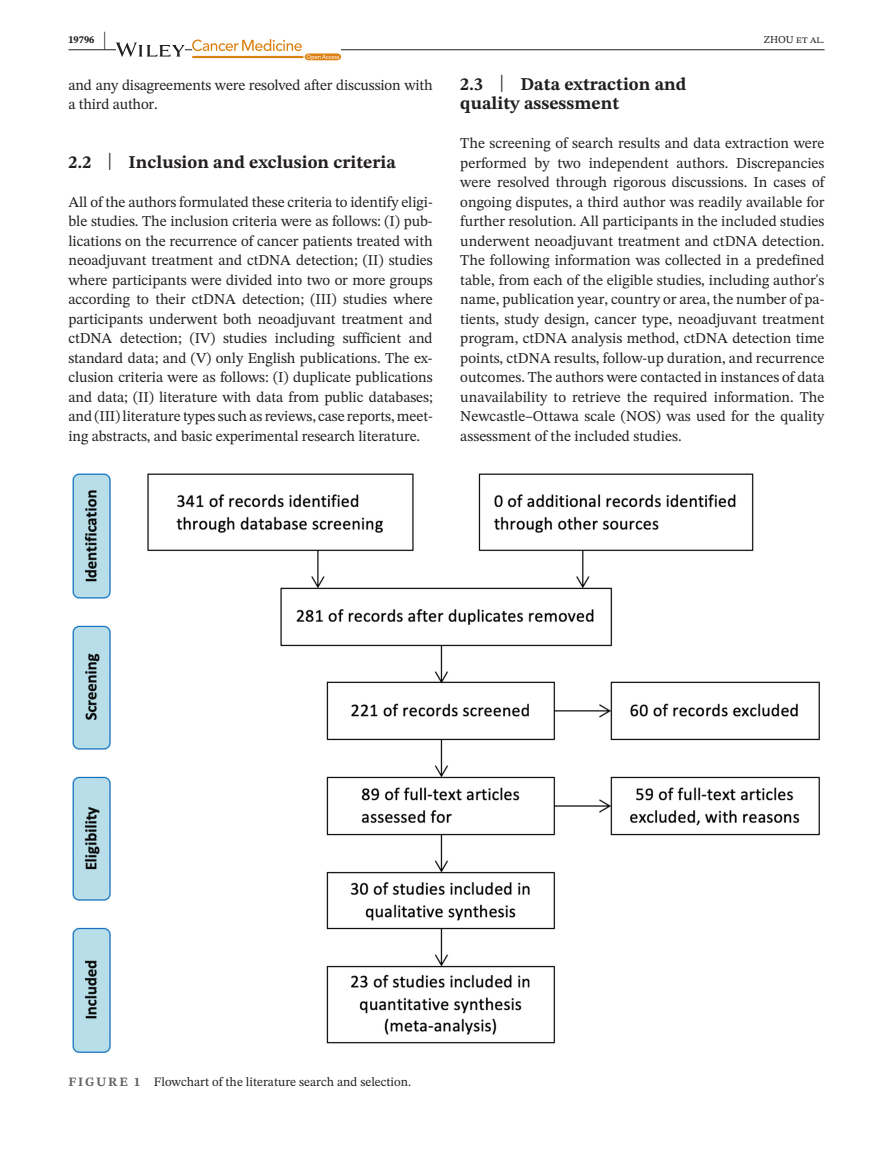
<style>
.page{position:relative;width:893px;height:1174px;background:#fff}
.page>*{position:absolute;margin:0;border:0;box-sizing:border-box;transform-origin:0 0}
.t1{font:700 18px/19.5px "STIX Two Text";color:#231f20}
.t2{font:15px/19.5px "STIX Two Text";letter-spacing:-.005em;color:#231f20;text-align:justify}
.t3{font:12.75px "STIX Two Text";color:#231f20}
.t4{font:10.5px "STIX Two Text";color:#231f20}
.t5{font:700 10.5px "STIX Two Text";color:#231f20}
.s1{font-size:21px}
.s2{font-weight:400;font-size:23.7px}
.s3{font-weight:700;color:#636366}
</style>
<div class="page">
<hr style="left:68px;top:49px;width:756px;height:1px;background:#231f20">
<svg style="left:116px;top:43px;width:69px;height:14px"></svg>
<svg style="left:192px;top:39px;width:149px;height:21px"></svg>
<img style="left:72px;top:474px;width:748px;height:579px">
<p class="t5" style="left:68px;top:32px;width:39px">19796 <span class="s1">|</span></p>
<p class="t4" style="left:764px;top:32px;width:62px">ZHOU et al.</p>
<p class="t2" style="left:68px;top:75px;width:366px">and any disagreements were resolved after discussion with a third author.</p>
<p class="t1" style="left:460px;top:74px;width:228px">2.3 <span class="s2">|</span> Data extraction and quality assessment</p>
<p class="t2" style="left:460px;top:133px;width:366px">The screening of search results and data extraction were performed by two independent authors. Discrepancies were resolved through rigorous discussions. In cases of ongoing disputes, a third author was readily available for further resolution. All participants in the included studies underwent neoadjuvant treatment and ctDNA detection.<br>The following information was collected in a predefined table, from each of the eligible studies, including author's name, publication year, country or area, the number of pa&shy;tients, study design, cancer type, neoadjuvant treatment program, ctDNA analysis method, ctDNA detection time points, ctDNA results, follow-up duration, and recurrence outcomes. The authors were contacted in instances of data unavailability to retrieve the required information. The Newcastle–Ottawa scale (NOS) was used for the quality assessment of the included studies.</p>
<p class="t1" style="left:68px;top:152px;width:329px">2.2 <span class="s2">|</span> Inclusion and exclusion criteria</p>
<p class="t2" style="left:68px;top:192px;width:366px">All of the authors formulated these criteria to identify eligi&shy;ble studies. The inclusion criteria were as follows: (I) pub&shy;lications on the recurrence of cancer patients treated with neoadjuvant treatment and ctDNA detection; (II) studies where participants were divided into two or more groups according to their ctDNA detection; (III) studies where participants underwent both neoadjuvant treatment and ctDNA detection; (IV) studies including sufficient and standard data; and (V) only English publications. The ex&shy;clusion criteria were as follows: (I) duplicate publications and data; (II) literature with data from public databases; and (III) literature types such as reviews, case reports, meet&shy;ing abstracts, and basic experimental research literature.</p>
<p class="t3" style="left:68px;top:1072px;width:344px"><span class="s3">FIGURE 1</span> Flowchart of the literature search and selection.</p>
</div>
